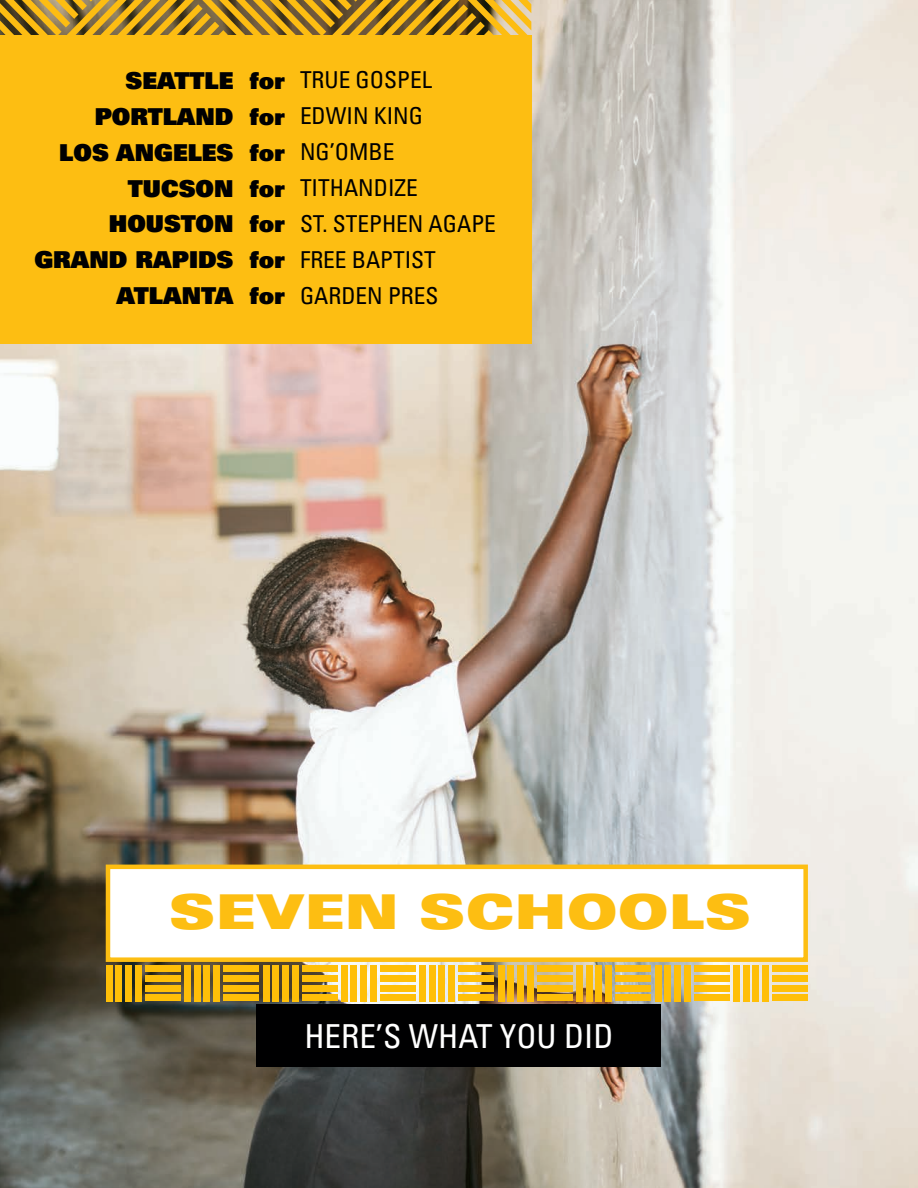
<style>
.page{position:relative;width:918px;height:1188px;background:#fff}
.page>*{position:absolute;margin:0;border:0;box-sizing:border-box;transform-origin:0 0}
.t1{font:48px "Univers LT Std X Black Ex";color:#fdbe12}
.t2{font:condensed 33px "Univers LT Std";color:#fff}
.t3{font:23.25px "Univers LT Std X Black";color:#000001}
.t4{font:condensed 23.25px "Univers LT Std";color:#000001}
</style>
<div class="page">
<img style="left:0;top:0;width:918px;height:1188px">
<div style="left:0;top:35px;width:531px;height:308px;background:#fdbe12"></div>
<div style="left:256px;top:1005px;width:405px;height:62px;background:#000001"></div>
<div style="left:106px;top:865px;width:702px;height:97px;background:#fff;border:4px solid #fdbe12"></div>
<div style="left:145px;top:965px;width:35px;height:7px;background:#ffbf08"></div>
<div style="left:145px;top:975px;width:35px;height:7px;background:#ffbf08"></div>
<div style="left:145px;top:985px;width:35px;height:6px;background:#ffbf08"></div>
<div style="left:145px;top:995px;width:35px;height:6px;background:#ffbf08"></div>
<div style="left:135px;top:965px;width:6px;height:36px;background:#ffbf08"></div>
<div style="left:125px;top:965px;width:7px;height:36px;background:#ffbf08"></div>
<div style="left:115px;top:965px;width:7px;height:36px;background:#ffbf08"></div>
<div style="left:106px;top:965px;width:6px;height:36px;background:#ffbf08"></div>
<div style="left:223px;top:965px;width:36px;height:7px;background:#ffbf08"></div>
<div style="left:223px;top:975px;width:36px;height:7px;background:#ffbf08"></div>
<div style="left:223px;top:985px;width:36px;height:6px;background:#ffbf08"></div>
<div style="left:223px;top:995px;width:36px;height:6px;background:#ffbf08"></div>
<div style="left:213px;top:965px;width:7px;height:36px;background:#ffbf08"></div>
<div style="left:204px;top:965px;width:6px;height:36px;background:#ffbf08"></div>
<div style="left:194px;top:965px;width:7px;height:36px;background:#ffbf08"></div>
<div style="left:184px;top:965px;width:7px;height:36px;background:#ffbf08"></div>
<div style="left:302px;top:965px;width:35px;height:7px;background:#ffbf08"></div>
<div style="left:302px;top:975px;width:35px;height:7px;background:#ffbf08"></div>
<div style="left:302px;top:985px;width:35px;height:6px;background:#ffbf08"></div>
<div style="left:302px;top:995px;width:35px;height:6px;background:#ffbf08"></div>
<div style="left:292px;top:965px;width:6px;height:36px;background:#ffbf08"></div>
<div style="left:282px;top:965px;width:7px;height:36px;background:#ffbf08"></div>
<div style="left:272px;top:965px;width:7px;height:36px;background:#ffbf08"></div>
<div style="left:263px;top:965px;width:6px;height:36px;background:#ffbf08"></div>
<div style="left:380px;top:965px;width:35px;height:7px;background:#ffbf08"></div>
<div style="left:380px;top:975px;width:35px;height:7px;background:#ffbf08"></div>
<div style="left:380px;top:985px;width:35px;height:6px;background:#ffbf08"></div>
<div style="left:380px;top:995px;width:35px;height:6px;background:#ffbf08"></div>
<div style="left:370px;top:965px;width:6px;height:36px;background:#ffbf08"></div>
<div style="left:360px;top:965px;width:7px;height:36px;background:#ffbf08"></div>
<div style="left:350px;top:965px;width:7px;height:36px;background:#ffbf08"></div>
<div style="left:341px;top:965px;width:6px;height:36px;background:#ffbf08"></div>
<div style="left:458px;top:965px;width:36px;height:7px;background:#ffbf08"></div>
<div style="left:458px;top:975px;width:36px;height:7px;background:#ffbf08"></div>
<div style="left:458px;top:985px;width:36px;height:6px;background:#ffbf08"></div>
<div style="left:458px;top:995px;width:36px;height:6px;background:#ffbf08"></div>
<div style="left:448px;top:965px;width:7px;height:36px;background:#ffbf08"></div>
<div style="left:439px;top:965px;width:6px;height:36px;background:#ffbf08"></div>
<div style="left:429px;top:965px;width:7px;height:36px;background:#ffbf08"></div>
<div style="left:419px;top:965px;width:7px;height:36px;background:#ffbf08"></div>
<div style="left:537px;top:965px;width:35px;height:7px;background:#ffbf08"></div>
<div style="left:537px;top:975px;width:35px;height:7px;background:#ffbf08"></div>
<div style="left:537px;top:985px;width:35px;height:6px;background:#ffbf08"></div>
<div style="left:537px;top:995px;width:35px;height:6px;background:#ffbf08"></div>
<div style="left:527px;top:965px;width:6px;height:36px;background:#ffbf08"></div>
<div style="left:517px;top:965px;width:7px;height:36px;background:#ffbf08"></div>
<div style="left:507px;top:965px;width:7px;height:36px;background:#ffbf08"></div>
<div style="left:498px;top:965px;width:6px;height:36px;background:#ffbf08"></div>
<div style="left:615px;top:965px;width:36px;height:7px;background:#ffbf08"></div>
<div style="left:615px;top:975px;width:36px;height:7px;background:#ffbf08"></div>
<div style="left:615px;top:985px;width:36px;height:6px;background:#ffbf08"></div>
<div style="left:615px;top:995px;width:36px;height:6px;background:#ffbf08"></div>
<div style="left:605px;top:965px;width:7px;height:36px;background:#ffbf08"></div>
<div style="left:596px;top:965px;width:6px;height:36px;background:#ffbf08"></div>
<div style="left:586px;top:965px;width:7px;height:36px;background:#ffbf08"></div>
<div style="left:576px;top:965px;width:7px;height:36px;background:#ffbf08"></div>
<div style="left:694px;top:965px;width:35px;height:7px;background:#ffbf08"></div>
<div style="left:694px;top:975px;width:35px;height:7px;background:#ffbf08"></div>
<div style="left:694px;top:985px;width:35px;height:6px;background:#ffbf08"></div>
<div style="left:694px;top:995px;width:35px;height:6px;background:#ffbf08"></div>
<div style="left:684px;top:965px;width:6px;height:36px;background:#ffbf08"></div>
<div style="left:674px;top:965px;width:7px;height:36px;background:#ffbf08"></div>
<div style="left:664px;top:965px;width:7px;height:36px;background:#ffbf08"></div>
<div style="left:655px;top:965px;width:6px;height:36px;background:#ffbf08"></div>
<div style="left:772px;top:965px;width:36px;height:7px;background:#ffbf08"></div>
<div style="left:772px;top:975px;width:36px;height:7px;background:#ffbf08"></div>
<div style="left:772px;top:985px;width:36px;height:6px;background:#ffbf08"></div>
<div style="left:772px;top:995px;width:36px;height:6px;background:#ffbf08"></div>
<div style="left:762px;top:965px;width:7px;height:36px;background:#ffbf08"></div>
<div style="left:753px;top:965px;width:6px;height:36px;background:#ffbf08"></div>
<div style="left:743px;top:965px;width:7px;height:36px;background:#ffbf08"></div>
<div style="left:733px;top:965px;width:7px;height:36px;background:#ffbf08"></div>
<svg style="left:0;top:0;width:532px;height:36px;background:#b48b26"></svg>
<p class="t3" style="left:126px;top:65px;width:161px">SEATTLE for</p>
<p class="t3" style="left:95px;top:101px;width:192px">PORTLAND for</p>
<p class="t3" style="left:59px;top:137px;width:227px">LOS ANGELES for</p>
<p class="t3" style="left:128px;top:173px;width:158px">TUCSON for</p>
<p class="t3" style="left:109px;top:209px;width:177px">HOUSTON for</p>
<p class="t3" style="left:34px;top:245px;width:252px">GRAND RAPIDS for</p>
<p class="t3" style="left:117px;top:281px;width:170px">ATLANTA for</p>
<p class="t4" style="left:300px;top:65px;width:134px">TRUE GOSPEL</p>
<p class="t4" style="left:300px;top:101px;width:124px">EDWIN KING</p>
<p class="t4" style="left:300px;top:137px;width:96px">NG’OMBE</p>
<p class="t4" style="left:300px;top:173px;width:119px">TITHANDIZE</p>
<p class="t4" style="left:300px;top:209px;width:197px">ST. STEPHEN AGAPE</p>
<p class="t4" style="left:300px;top:245px;width:137px">FREE BAPTIST</p>
<p class="t4" style="left:300px;top:281px;width:140px">GARDEN PRES</p>
<p class="t1" style="left:168px;top:883px;width:585px">SEVEN SCHOOLS</p>
<p class="t2" style="left:304px;top:1015px;width:311px">HERE’S WHAT YOU DID</p>
</div>
